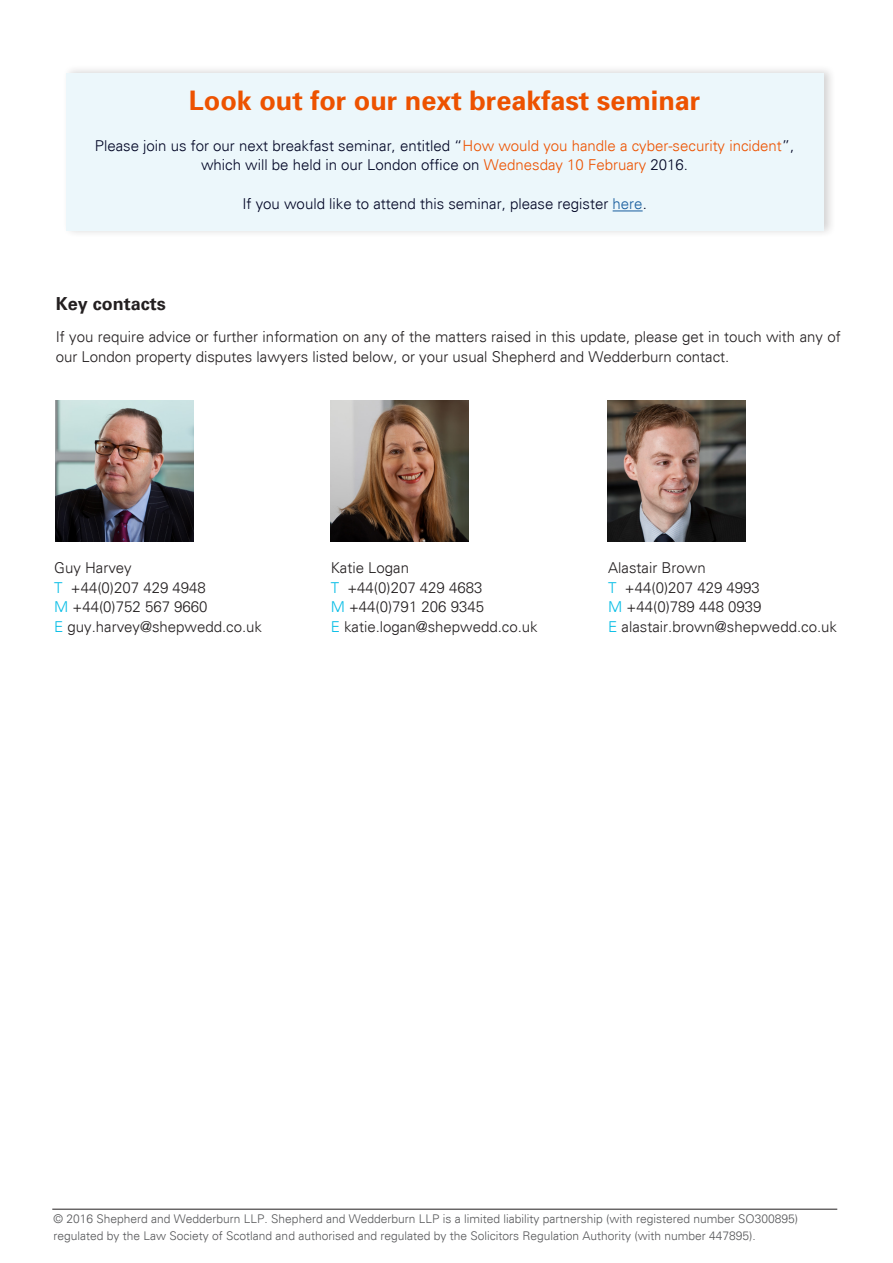
<style>
.page{position:relative;width:893px;height:1263px;background:#fff}
.page>*{position:absolute;margin:0;border:0;box-sizing:border-box;transform-origin:0 0}
.highlight{font:700 27px "Univers 65";color:#ed5200}
.B_head{font:700 18px "Univers";color:#231f20}
.Body_text_black{font:300 15px "Univers";color:#231f20}
.events_bullets{font:300 15px/19.5px "Univers";color:#000424;text-align:center}
.Body_text{font:300 15px/19.5px "Univers";color:#231f20}
.Body_text_black-2{font:300 12px/16.5px "Univers";color:#57585a}
.s1{color:#ed5200}
.s2{color:#175d9e}
.s3{color:#02bce5}
</style>
<div class="page">
<img style="left:56px;top:401px;width:138px;height:140px">
<img style="left:331px;top:401px;width:138px;height:140px">
<img style="left:607px;top:401px;width:138px;height:140px">
<hr style="left:52px;top:1209px;width:785px;height:1px;background:#231f20">
<div style="left:62px;top:65px;width:774px;height:174px;background:#231f20;opacity:.2"></div>
<div style="left:66px;top:73px;width:757px;height:157px;background:#ecf7fb"></div>
<hr style="left:613px;top:211px;width:30px;height:1px;background:#175d9e">
<p class="highlight" style="left:189px;top:83px;width:513px">Look out for our next breakfast seminar</p>
<p class="events_bullets" style="left:95px;top:136px;width:701px">Please join us for our next breakfast seminar, entitled “<span class="s1">How would you handle a cyber-security incident</span>”, which will be held in our London office on <span class="s1">Wednesday 10 February</span> 2016.</p>
<p class="events_bullets" style="left:242px;top:194px;width:406px">If you would like to attend this seminar, please register <span class="s2">here</span>.</p>
<p class="B_head" style="left:56px;top:293px;width:112px">Key contacts</p>
<p class="Body_text" style="left:56px;top:327px;width:786px">If you require advice or further information on any of the matters raised in this update, please get in touch with any of our London property disputes lawyers listed below, or your usual Shepherd and Wedderburn contact.</p>
<p class="Body_text_black" style="left:54px;top:559px;width:79px">Guy Harvey</p>
<p class="Body_text_black" style="left:54px;top:578px;width:153px"><span class="s3">T</span> +44(0)207 429 4948</p>
<p class="Body_text_black" style="left:54px;top:598px;width:155px"><span class="s3">M</span> +44(0)752 567 9660</p>
<p class="Body_text_black" style="left:54px;top:617px;width:209px"><span class="s3">E</span> guy.harvey@shepwedd.co.uk</p>
<p class="Body_text_black" style="left:331px;top:559px;width:80px">Katie Logan</p>
<p class="Body_text_black" style="left:331px;top:578px;width:153px"><span class="s3">T</span> +44(0)207 429 4683</p>
<p class="Body_text_black" style="left:331px;top:598px;width:155px"><span class="s3">M</span> +44(0)791 206 9345</p>
<p class="Body_text_black" style="left:331px;top:617px;width:209px"><span class="s3">E</span> katie.logan@shepwedd.co.uk</p>
<p class="Body_text_black" style="left:608px;top:559px;width:99px">Alastair Brown</p>
<p class="Body_text_black" style="left:608px;top:578px;width:153px"><span class="s3">T</span> +44(0)207 429 4993</p>
<p class="Body_text_black" style="left:608px;top:598px;width:155px"><span class="s3">M</span> +44(0)789 448 0939</p>
<p class="Body_text_black" style="left:608px;top:617px;width:230px"><span class="s3">E</span> alastair.brown@shepwedd.co.uk</p>
<p class="Body_text_black-2" style="left:54px;top:1211px;width:746px">© 2016 Shepherd and Wedderburn LLP. Shepherd and Wedderburn LLP is a limited liability partnership (with registered number SO300895) regulated by the Law Society of Scotland and authorised and regulated by the Solicitors Regulation Authority (with number 447895).</p>
</div>
